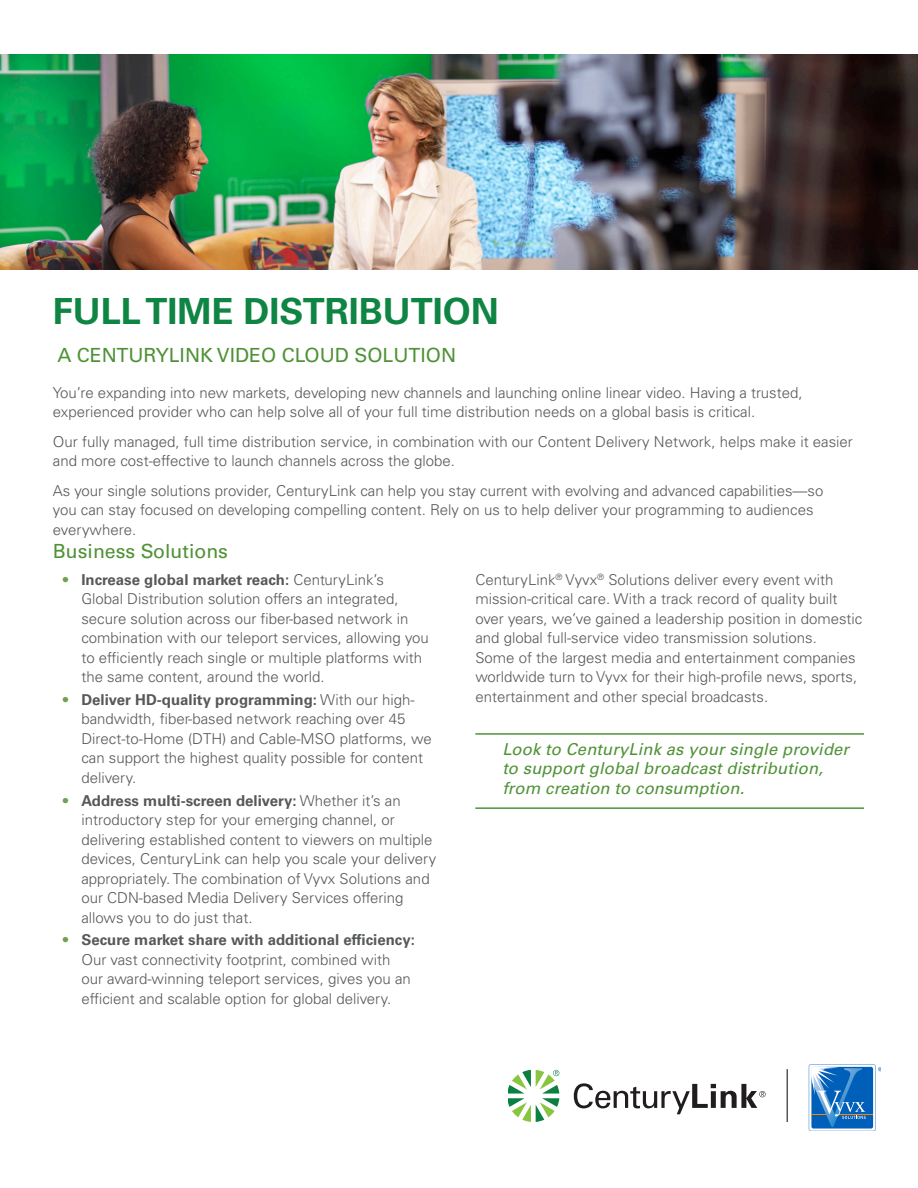
<style>
.page{position:relative;width:918px;height:1188px;background:#fff}
.page>*{position:absolute;margin:0;border:0;box-sizing:border-box;transform-origin:0 0}
.t1{font:700 36px "Univers LT Std";color:#0e8542}
.SubTitle{font:19.5px "Univers LT Std";color:#4f9236}
.Heading{font:19.5px "Univers LT Std";color:#4f9236}
.t2{font:italic 16.5px/19.5px "Univers LT Std";letter-spacing:.01em;color:#4f9236}
.Body_Copy{font:300 15px/19.5px "Univers LT Std";color:#57585a}
.s1{color:#6fa253}
.s2{font-weight:700}
</style>
<div class="page">
<img style="left:0;top:54px;width:917px;height:216px">
<hr style="left:475px;top:733px;width:389px;height:2px;background:#4f9236">
<hr style="left:475px;top:807px;width:389px;height:2px;background:#4f9236">
<svg style="left:508px;top:1070px;width:51px;height:52px"></svg>
<svg style="left:574px;top:1083px;width:192px;height:31px"></svg>
<hr style="left:787px;top:1069px;width:1px;height:53px;background:#040503">
<svg style="left:809px;top:1064px;width:72px;height:67px"></svg>
<p class="t1" style="left:53px;top:290px;width:448px">FULL TIME DISTRIBUTION</p>
<p class="SubTitle" style="left:57px;top:343px;width:400px">A CENTURYLINK VIDEO CLOUD SOLUTION</p>
<p class="Body_Copy" style="left:53px;top:383px;width:751px">You’re expanding into new markets, developing new channels and launching online linear video. Having a trusted, experienced provider who can help solve all of your full time distribution needs on a global basis is critical.</p>
<p class="Body_Copy" style="left:53px;top:432px;width:801px">Our fully managed, full time distribution service, in combination with our Content Delivery Network, helps make it easier and more cost-effective to launch channels across the globe.</p>
<p class="Body_Copy" style="left:53px;top:481px;width:772px">As your single solutions provider, CenturyLink can help you stay current with evolving and advanced capabilities—so you can stay focused on developing compelling content. Rely on us to help deliver your programming to audiences everywhere.</p>
<p class="Heading" style="left:53px;top:540px;width:177px">Business Solutions</p>
<p class="Body_Copy" style="left:81px;top:570px;width:349px;text-indent:-20px"><span class="s1">•</span> <span class="s2">Increase global market reach:</span> CenturyLink’s Global Distribution solution offers an integrated, secure solution across our fiber-based network in combination with our teleport services, allowing you to efficiently reach single or multiple platforms with the same content, around the world.</p>
<p class="Body_Copy" style="left:81px;top:690px;width:352px;text-indent:-20px"><span class="s1">•</span> <span class="s2">Deliver HD-quality programming:</span> With our high&shy;bandwidth, fiber-based network reaching over 45<br>Direct-to-Home (DTH) and Cable-MSO platforms, we can support the highest quality possible for content delivery.</p>
<p class="Body_Copy" style="left:81px;top:791px;width:356px;text-indent:-20px"><span class="s1">•</span> <span class="s2">Address multi-screen delivery:</span> Whether it’s an introductory step for your emerging channel, or delivering established content to viewers on multiple devices, CenturyLink can help you scale your delivery appropriately. The combination of Vyvx Solutions and our CDN-based Media Delivery Services offering allows you to do just that.</p>
<p class="Body_Copy" style="left:81px;top:930px;width:335px;text-indent:-20px"><span class="s1">•</span> <span class="s2">Secure market share with additional efficiency:<br></span>Our vast connectivity footprint, combined with our award-winning teleport services, gives you an efficient and scalable option for global delivery.</p>
<p class="Body_Copy" style="left:475px;top:570px;width:389px">CenturyLink<sup>®</sup> Vyvx<sup>®</sup> Solutions deliver every event with mission-critical care. With a track record of quality built over years, we’ve gained a leadership position in domestic and global full-service video transmission solutions.<br>Some of the largest media and entertainment companies worldwide turn to Vyvx for their high-profile news, sports, entertainment and other special broadcasts.</p>
<p class="t2" style="left:502px;top:740px;width:348px">Look to CenturyLink as your single provider to support global broadcast distribution, from creation to consumption.</p>
</div>
